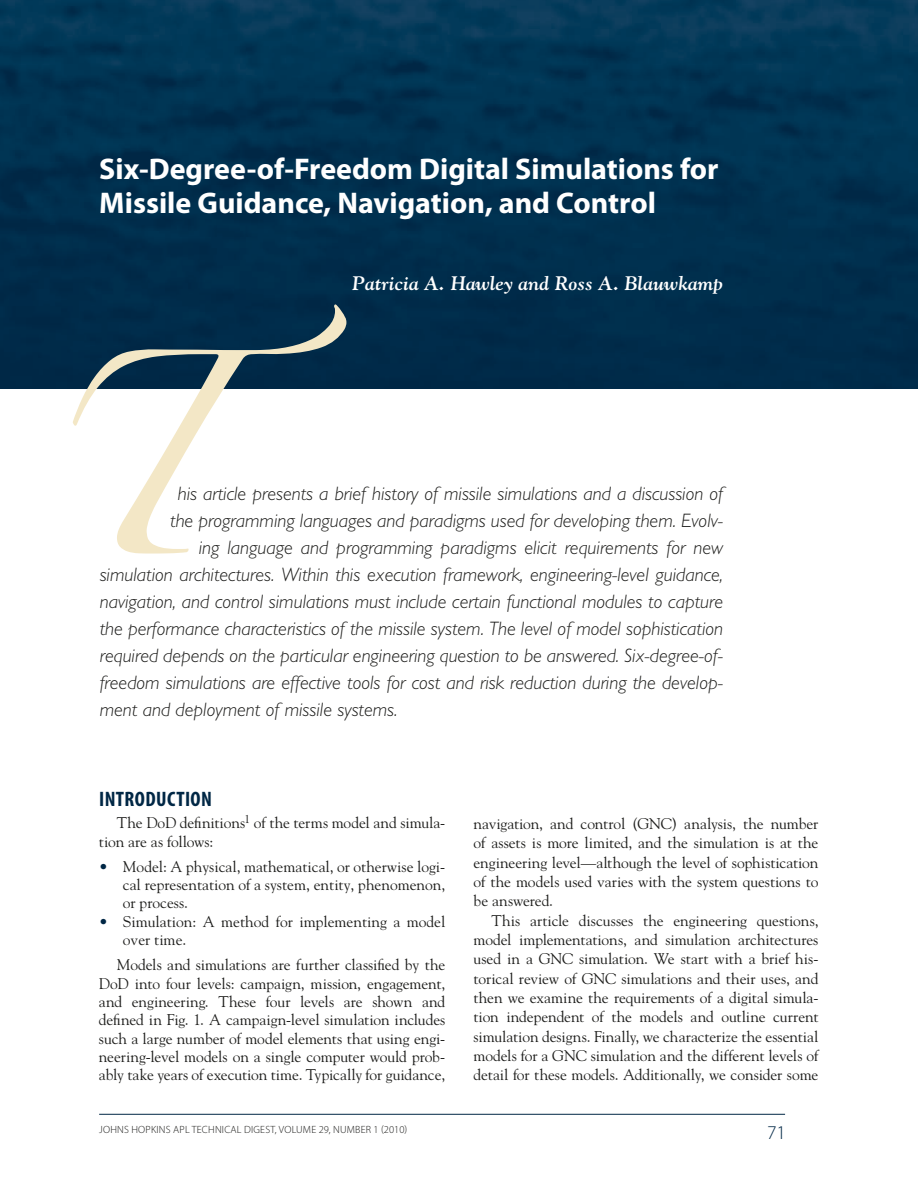
<style>
.page{position:relative;width:918px;height:1188px;background:#fff}
.page>*{position:absolute;margin:0;border:0;box-sizing:border-box;transform-origin:0 0}
.t1{font:700 30px/34.5px "Myriad Pro";color:#fff}
.Head_1{font:700 condensed 21px "Myriad Pro";letter-spacing:.02em;color:#002745}
.Abstract{font:italic 300 19.5px "Gill Sans";color:#1c1c1a}
.Authors{font:italic 700 19.5px "Hopkins Goudy";letter-spacing:.005em;color:#fff}
.t2{font:300 19.5px "Myriad Pro";color:#002745}
.Body_Copy{font:15.45px/19.4px "Hopkins Goudy";letter-spacing:-.005em;color:#1c1c1a;text-align:justify}
.Bulleted_List{font:15.45px/18.3px "Hopkins Goudy";color:#1c1c1a;text-align:justify}
.t3{font:300 10.5px "Myriad Pro";letter-spacing:.02em;color:#1c1c1a}
.s1{color:#002745}
</style>
<div class="page">
<hr style="left:99px;top:1114px;width:686px;height:1px;background:#002745">
<img style="left:0;top:0;width:918px;height:389px">
<svg style="left:73px;top:304px;width:273px;height:250px"></svg>
<p class="t1" style="left:99px;top:150px;width:621px">Six-Degree-of-Freedom Digital Simulations for<br>Missile Guidance, Navigation, and Control</p>
<p class="Authors" style="left:352px;top:271px;width:373px">Patricia A. Hawley and Ross A. Blauwkamp</p>
<p class="Abstract" style="left:178px;top:482px;width:547px">his article presents a brief history of missile simulations and a discussion of</p>
<p class="Abstract" style="left:170px;top:509px;width:554px">the programming languages and paradigms used for developing them. Evolv-</p>
<p class="Abstract" style="left:199px;top:536px;width:526px">ing language and programming paradigms elicit requirements for new</p>
<p class="Abstract" style="left:100px;top:563px;width:625px">simulation architectures. Within this execution framework, engineering-level guidance,</p>
<p class="Abstract" style="left:100px;top:590px;width:625px">navigation, and control simulations must include certain functional modules to capture</p>
<p class="Abstract" style="left:100px;top:617px;width:625px">the performance characteristics of the missile system. The level of model sophistication</p>
<p class="Abstract" style="left:100px;top:644px;width:625px">required depends on the particular engineering question to be answered. Six-degree-of-</p>
<p class="Abstract" style="left:100px;top:671px;width:625px">freedom simulations are effective tools for cost and risk reduction during the develop-</p>
<p class="Abstract" style="left:100px;top:698px;width:299px">ment and deployment of missile systems.</p>
<p class="Head_1" style="left:99px;top:785px;width:114px">INTRODUCTION</p>
<p class="Body_Copy" style="left:99px;top:814px;width:348px;line-height:18.3px;text-indent:18px">The DoD definitions<sup>1</sup> of the terms model and simula&shy;tion are as follows:</p>
<p class="Bulleted_List" style="left:123px;top:857px;width:324px;text-indent:-24px"><span class="s1">•</span> Model: A physical, mathematical, or otherwise logi&shy;cal representation of a system, entity, phenomenon, or process.</p>
<p class="Bulleted_List" style="left:123px;top:912px;width:324px;text-indent:-24px"><span class="s1">•</span> Simulation: A method for implementing a model over time.</p>
<p class="Body_Copy" style="left:99px;top:956px;width:348px;line-height:18.3px;text-indent:18px">Models and simulations are further classified by the DoD into four levels: campaign, mission, engagement, and engineering. These four levels are shown and defined in Fig. 1. A campaign-level simulation includes such a large number of model elements that using engi&shy;neering-level models on a single computer would prob&shy;ably take years of execution time. Typically for guidance,</p>
<p class="Body_Copy" style="left:474px;top:814px;width:347px">navigation, and control (GNC) analysis, the number of assets is more limited, and the simulation is at the engineering level—although the level of sophistication of the models used varies with the system questions to be answered.</p>
<p class="Body_Copy" style="left:474px;top:910px;width:347px;text-indent:18px">This article discusses the engineering questions, model implementations, and simulation architectures used in a GNC simulation. We start with a brief his&shy;torical review of GNC simulations and their uses, and then we examine the requirements of a digital simula&shy;tion independent of the models and outline current simulation designs. Finally, we characterize the essential models for a GNC simulation and the different levels of detail for these models. Additionally, we consider some</p>
<p class="t3" style="left:99px;top:1123px;width:310px">JOHNS HOPKINS APL TECHNICAL DIGEST, VOLUME 29, NUMBER 1 (2010)</p>
<p class="t2" style="left:767px;top:1122px;width:21px">71</p>
</div>
